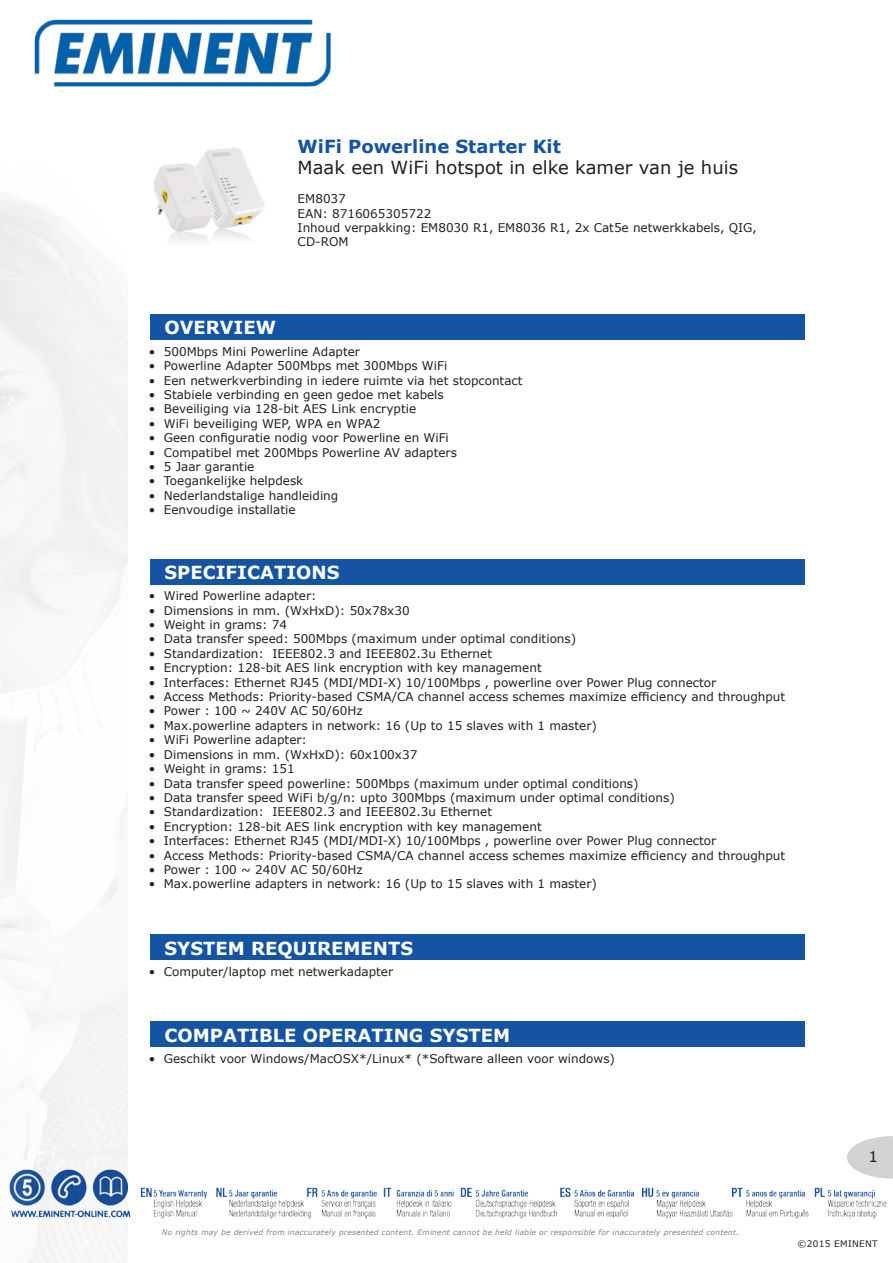
<style>
.page{position:relative;width:893px;height:1263px;background:#fff}
.page>*{position:absolute;margin:0;border:0;box-sizing:border-box;transform-origin:0 0}
.t1{font:700 18px "Verdana";color:#fff}
.t2{font:18px "Verdana";color:#231f20}
.t3{font:700 18px "Verdana";color:#1553a3}
.t4{font:15px "Verdana";color:#231f20}
.t5{font:12px/14.4px "Verdana";color:#231f20}
.t6{font:9px "Verdana";letter-spacing:.03em;color:#231f20}
.t7{font:italic 7.5px "Verdana";letter-spacing:.03em;color:#808285}
</style>
<div class="page">
<svg style="left:849px;top:1136px;width:44px;height:15px"></svg>
<img style="left:128px;top:1151px;width:765px;height:68px">
<img style="left:0;top:197px;width:128px;height:1066px">
<img style="left:34px;top:19px;width:297px;height:68px">
<div style="left:150px;top:315px;width:654px;height:25px;background:#1553a3"></div>
<div style="left:150px;top:559px;width:654px;height:26px;background:#1553a3"></div>
<img style="left:153px;top:148px;width:112px;height:95px">
<div style="left:150px;top:934px;width:654px;height:26px;background:#1553a3"></div>
<div style="left:150px;top:1022px;width:654px;height:25px;background:#1553a3"></div>
<h1 class="t3" style="left:298px;top:135px;width:265px">WiFi Powerline Starter Kit</h1>
<h1 class="t2" style="left:298px;top:156px;width:442px">Maak een WiFi hotspot in elke kamer van je huis</h1>
<p class="t5" style="left:298px;top:191px;width:461px">EM8037<br>EAN: 8716065305722<br>Inhoud verpakking: EM8030 R1, EM8036 R1, 2x Cat5e netwerkkabels, QIG,<br>CD-ROM</p>
<h1 class="t1" style="left:164px;top:316px;width:113px">OVERVIEW</h1>
<p class="t5" style="left:149px;top:344px;width:213px">• 500Mbps Mini Powerline Adapter</p>
<p class="t5" style="left:149px;top:358px;width:300px">• Powerline Adapter 500Mbps met 300Mbps WiFi</p>
<p class="t5" style="left:149px;top:373px;width:375px">• Een netwerkverbinding in iedere ruimte via het stopcontact</p>
<p class="t5" style="left:149px;top:387px;width:297px">• Stabiele verbinding en geen gedoe met kabels</p>
<p class="t5" style="left:149px;top:401px;width:269px">• Beveiliging via 128-bit AES Link encryptie</p>
<p class="t5" style="left:149px;top:416px;width:233px">• WiFi beveiliging WEP, WPA en WPA2</p>
<p class="t5" style="left:149px;top:430px;width:302px">• Geen configuratie nodig voor Powerline en WiFi</p>
<p class="t5" style="left:149px;top:445px;width:310px">• Compatibel met 200Mbps Powerline AV adapters</p>
<p class="t5" style="left:149px;top:459px;width:107px">• 5 Jaar garantie</p>
<p class="t5" style="left:149px;top:473px;width:156px">• Toegankelijke helpdesk</p>
<p class="t5" style="left:149px;top:488px;width:191px">• Nederlandstalige handleiding</p>
<p class="t5" style="left:149px;top:502px;width:148px">• Eenvoudige installatie</p>
<h1 class="t1" style="left:164px;top:561px;width:177px">SPECIFICATIONS</h1>
<p class="t5" style="left:149px;top:588px;width:169px">• Wired Powerline adapter:</p>
<p class="t5" style="left:149px;top:603px;width:262px">• Dimensions in mm. (WxHxD): 50x78x30</p>
<p class="t5" style="left:149px;top:617px;width:140px">• Weight in grams: 74</p>
<p class="t5" style="left:149px;top:631px;width:429px">• Data transfer speed: 500Mbps (maximum under optimal conditions)</p>
<p class="t5" style="left:149px;top:646px;width:345px">• Standardization: IEEE802.3 and IEEE802.3u Ethernet</p>
<p class="t5" style="left:149px;top:660px;width:394px">• Encryption: 128-bit AES link encryption with key management</p>
<p class="t5" style="left:149px;top:675px;width:569px">• Interfaces: Ethernet RJ45 (MDI/MDI-X) 10/100Mbps , powerline over Power Plug connector</p>
<p class="t5" style="left:149px;top:689px;width:638px">• Access Methods: Priority-based CSMA/CA channel access schemes maximize efficiency and throughput</p>
<p class="t5" style="left:149px;top:703px;width:215px">• Power : 100 ~ 240V AC 50/60Hz</p>
<p class="t5" style="left:149px;top:718px;width:450px">• Max.powerline adapters in network: 16 (Up to 15 slaves with 1 master)</p>
<p class="t5" style="left:149px;top:732px;width:160px">• WiFi Powerline adapter:</p>
<p class="t5" style="left:149px;top:747px;width:270px">• Dimensions in mm. (WxHxD): 60x100x37</p>
<p class="t5" style="left:149px;top:761px;width:147px">• Weight in grams: 151</p>
<p class="t5" style="left:149px;top:775px;width:491px">• Data transfer speed powerline: 500Mbps (maximum under optimal conditions)</p>
<p class="t5" style="left:149px;top:790px;width:527px">• Data transfer speed WiFi b/g/n: upto 300Mbps (maximum under optimal conditions)</p>
<p class="t5" style="left:149px;top:804px;width:345px">• Standardization: IEEE802.3 and IEEE802.3u Ethernet</p>
<p class="t5" style="left:149px;top:819px;width:394px">• Encryption: 128-bit AES link encryption with key management</p>
<p class="t5" style="left:149px;top:833px;width:569px">• Interfaces: Ethernet RJ45 (MDI/MDI-X) 10/100Mbps , powerline over Power Plug connector</p>
<p class="t5" style="left:149px;top:847px;width:638px">• Access Methods: Priority-based CSMA/CA channel access schemes maximize efficiency and throughput</p>
<p class="t5" style="left:149px;top:862px;width:215px">• Power : 100 ~ 240V AC 50/60Hz</p>
<p class="t5" style="left:149px;top:876px;width:450px">• Max.powerline adapters in network: 16 (Up to 15 slaves with 1 master)</p>
<h1 class="t1" style="left:164px;top:937px;width:250px">SYSTEM REQUIREMENTS</h1>
<p class="t5" style="left:149px;top:963px;width:246px">• Computer/laptop met netwerkadapter</p>
<h1 class="t1" style="left:164px;top:1024px;width:347px">COMPATIBLE OPERATING SYSTEM</h1>
<p class="t5" style="left:149px;top:1051px;width:468px">• Geschikt voor Windows/MacOSX*/Linux* (*Software alleen voor windows)</p>
<p class="t7" style="left:162px;top:1227px;width:579px">No rights may be derived from inaccurately presented content. Eminent cannot be held liable or responsible for inaccurately presented content.</p>
<p class="t4" style="left:868px;top:1147px;width:11px">1</p>
<p class="t6" style="left:797px;top:1238px;width:82px">©2015 EMINENT</p>
</div>
